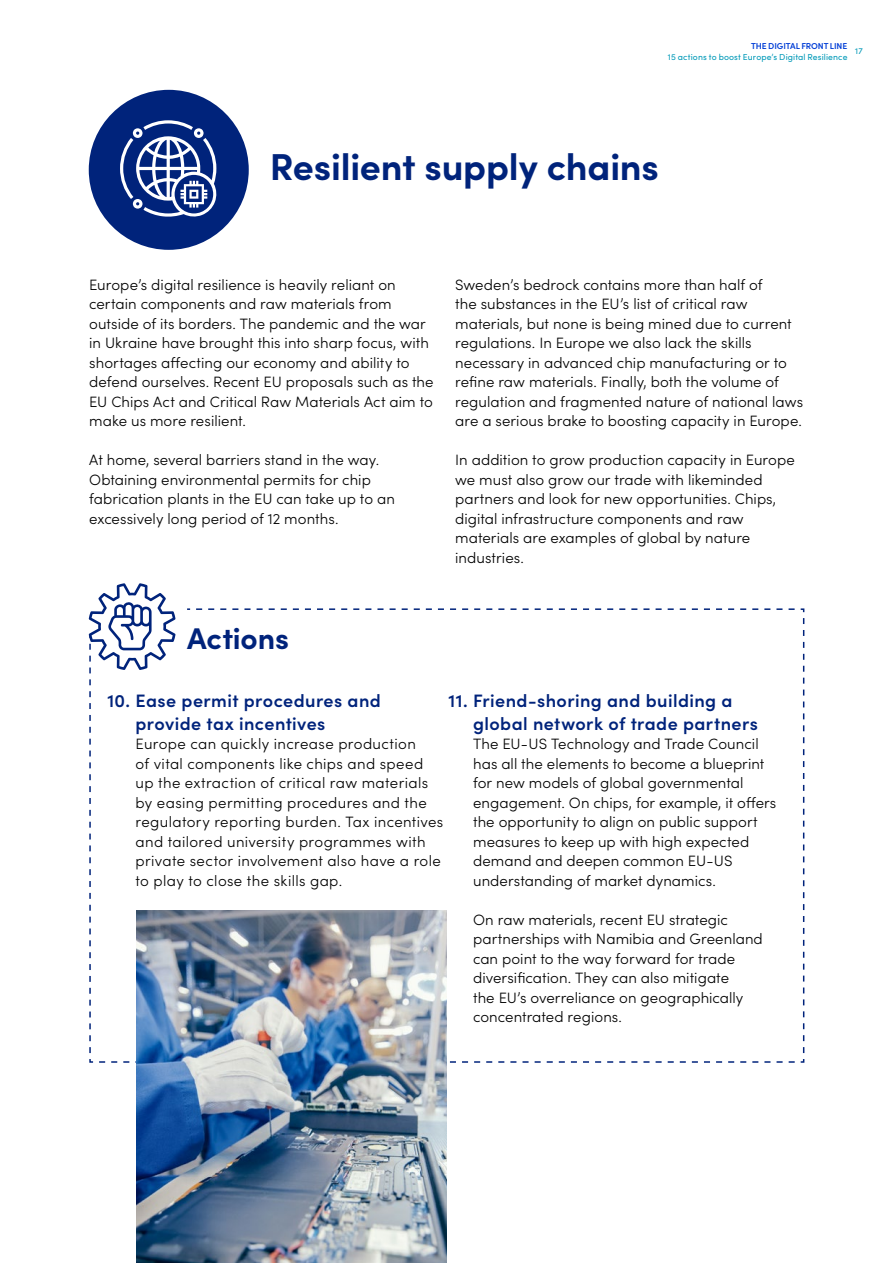
<style>
.page{position:relative;width:893px;height:1263px;background:#fff}
.page>*{position:absolute;margin:0;border:0;box-sizing:border-box;transform-origin:0 0}
.t1{font:700 37.5px "Sofia Pro";letter-spacing:-.005em;color:#00237b}
.t2{font:700 30px "Sofia Pro";letter-spacing:-.005em;color:#00237b}
.t3{font:600 18px/22.5px "Sofia Pro";letter-spacing:.025em;color:#00237b}
.t4{font:300 15px/19.5px "Sofia Pro";letter-spacing:.005em;color:#000}
.t5{font:300 15px/19.5px "Sofia Pro";letter-spacing:.025em;color:#000}
.t6{font:8.7px "Sofia Pro";letter-spacing:.015em;color:#0099b8}
.t7{font:600 8.7px "Sofia Pro";letter-spacing:-.005em;color:#003dd6}
.t8{font:8.7px "Sofia Pro";color:#0098b7}
</style>
<div class="page">
<div style="left:89px;top:90px;width:160px;height:160px;background:#00237b;border-radius:50%"></div>
<svg style="left:120px;top:120px;width:97px;height:97px"></svg>
<svg style="left:89px;top:608px;width:716px;height:455px"></svg>
<img style="left:136px;top:910px;width:310px;height:353px">
<p class="t7" style="left:751px;top:39px;width:98px">THE DIGITAL FRONT LINE</p>
<p class="t6" style="left:668px;top:51px;width:181px">15 actions to boost Europe’s Digital Resilience</p>
<p class="t8" style="left:855px;top:45px;width:9px">17</p>
<h1 class="t1" style="left:270px;top:138px;width:391px">Resilient supply chains</h1>
<p class="t4" style="left:89px;top:274px;width:346px">Europe’s digital resilience is heavily reliant on certain components and raw materials from outside of its borders. The pandemic and the war in Ukraine have brought this into sharp focus, with shortages affecting our economy and ability to defend ourselves. Recent EU proposals such as the EU Chips Act and Critical Raw Materials Act aim to make us more resilient.</p>
<p class="t4" style="left:89px;top:449px;width:307px">At home, several barriers stand in the way.<br>Obtaining environmental permits for chip fabrication plants in the EU can take up to an excessively long period of 12 months.</p>
<p class="t4" style="left:455px;top:274px;width:349px">Sweden’s bedrock contains more than half of<br>the substances in the EU’s list of critical raw materials, but none is being mined due to current regulations. In Europe we also lack the skills necessary in advanced chip manufacturing or to refine raw materials. Finally, both the volume of regulation and fragmented nature of national laws are a serious brake to boosting capacity in Europe.</p>
<p class="t4" style="left:455px;top:449px;width:341px">In addition to grow production capacity in Europe we must also grow our trade with likeminded partners and look for new opportunities. Chips, digital infrastructure components and raw materials are examples of global by nature industries.</p>
<h2 class="t2" style="left:187px;top:615px;width:103px">Actions</h2>
<p class="t3" style="left:136px;top:688px;width:247px;text-indent:-28px">10. Ease permit procedures and provide tax incentives</p>
<p class="t5" style="left:136px;top:733px;width:309px">Europe can quickly increase production<br>of vital components like chips and speed up the extraction of critical raw materials by easing permitting procedures and the regulatory reporting burden. Tax incentives and tailored university programmes with private sector involvement also have a role to play to close the skills gap.</p>
<p class="t3" style="left:473px;top:688px;width:286px;text-indent:-24px">11. Friend-shoring and building a global network of trade partners</p>
<p class="t4" style="left:473px;top:733px;width:305px">The EU-US Technology and Trade Council has all the elements to become a blueprint for new models of global governmental engagement. On chips, for example, it offers the opportunity to align on public support measures to keep up with high expected demand and deepen common EU-US understanding of market dynamics.</p>
<p class="t4" style="left:473px;top:909px;width:291px">On raw materials, recent EU strategic partnerships with Namibia and Greenland can point to the way forward for trade diversification. They can also mitigate<br>the EU’s overreliance on geographically concentrated regions.</p>
</div>
